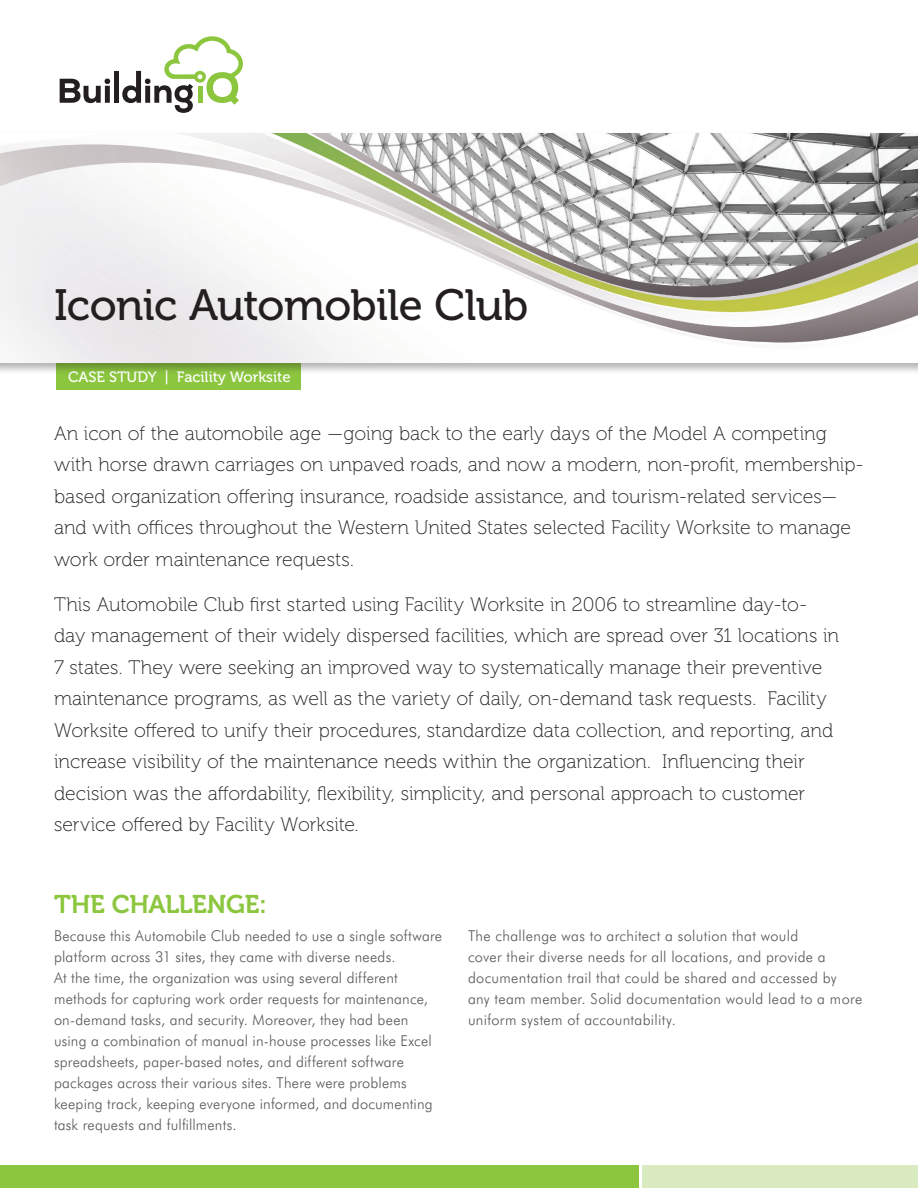
<style>
.page{position:relative;width:918px;height:1188px;background:#fff}
.page>*{position:absolute;margin:0;border:0;box-sizing:border-box;transform-origin:0 0}
.t1{font:43.65px "Museo 500";letter-spacing:-.015em;color:#231f20}
.Super_Subhead{font:25.5px "Museo 700";letter-spacing:-.015em;color:#8bc63e}
.Intro{font:19.5px/31.5px "Museo 100";color:#231f20}
.Body{font:300 15px/21px "Futura BT";letter-spacing:.015em;color:#57585a}
.t2{font:15px "Museo 500";color:#fff}
</style>
<div class="page">
<div style="left:57px;top:356px;width:244px;height:34px;background:#8bc63e"></div>
<div style="left:0;top:130px;width:918px;height:246px;background:#231f20;opacity:.35"></div>
<img style="left:0;top:134px;width:918px;height:229px">
<div style="left:0;top:1166px;width:640px;height:22px;background:#8bc63e"></div>
<div style="left:640px;top:1166px;width:278px;height:22px;background:#daeac1"></div>
<hr style="left:639px;top:1152px;width:3px;height:36px;background:#fff">
<svg style="left:60px;top:78px;width:50px;height:25px"></svg>
<div style="left:114px;top:71px;width:5px;height:32px;background:#231f20"></div>
<svg style="left:122px;top:36px;width:121px;height:77px"></svg>
<p class="t1" style="left:54px;top:281px;width:476px">Iconic Automobile Club</p>
<p class="t2" style="left:68px;top:369px;width:224px">CASE STUDY | Facility Worksite</p>
<p class="Intro" style="left:54px;top:418px;width:812px">An icon of the automobile age —going back to the early days of the Model A competing with horse drawn carriages on unpaved roads, and now a modern, non-profit, membership&shy;based organization offering insurance, roadside assistance, and tourism-related services— and with offices throughout the Western United States selected Facility Worksite to manage work order maintenance requests.</p>
<p class="Intro" style="left:54px;top:589px;width:787px">This Automobile Club first started using Facility Worksite in 2006 to streamline day-to&shy;day management of their widely dispersed facilities, which are spread over 31 locations in 7 states. They were seeking an improved way to systematically manage their preventive maintenance programs, as well as the variety of daily, on-demand task requests. Facility Worksite offered to unify their procedures, standardize data collection, and reporting, and increase visibility of the maintenance needs within the organization. Influencing their decision was the affordability, flexibility, simplicity, and personal approach to customer service offered by Facility Worksite.</p>
<p class="Super_Subhead" style="left:54px;top:890px;width:214px">THE CHALLENGE:</p>
<p class="Body" style="left:54px;top:925px;width:390px">Because this Automobile Club needed to use a single software platform across 31 sites, they came with diverse needs.<br>At the time, the organization was using several different methods for capturing work order requests for maintenance, on-demand tasks, and security. Moreover, they had been using a combination of manual in-house processes like Excel spreadsheets, paper-based notes, and different software packages across their various sites. There were problems keeping track, keeping everyone informed, and documenting task requests and fulfillments.</p>
<p class="Body" style="left:468px;top:925px;width:396px">The challenge was to architect a solution that would<br>cover their diverse needs for all locations, and provide a documentation trail that could be shared and accessed by<br>any team member. Solid documentation would lead to a more uniform system of accountability.</p>
</div>
